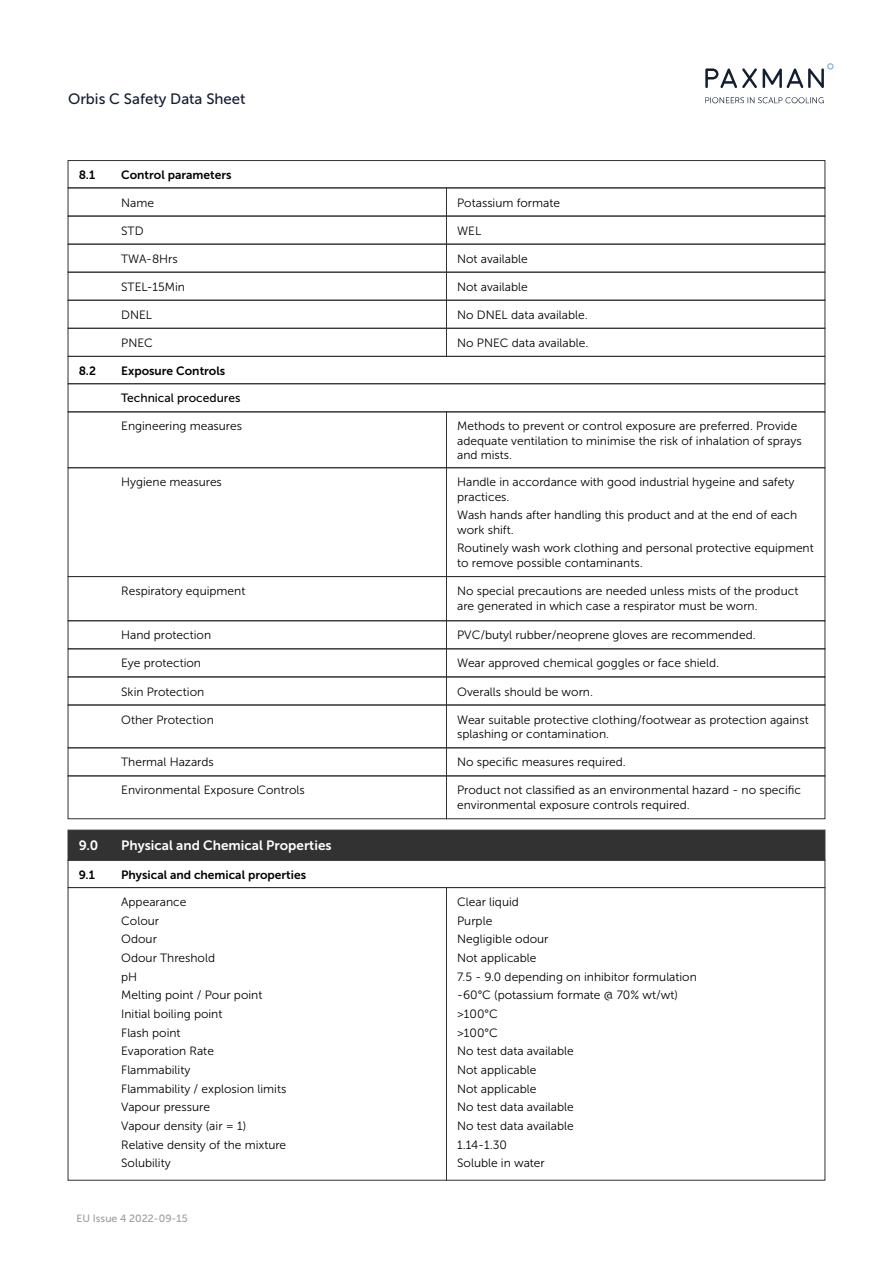
<style>
.page{position:relative;width:893px;height:1263px;background:#fff}
.page>*{position:absolute;margin:0;border:0;box-sizing:border-box;transform-origin:0 0}
.t1{font:15px "Museo Sans 500";color:#131e32}
.t2{font:13.5px "Museo Sans 700";color:#fff}
.t3{font:12px/18.6px "Museo Sans 300";color:#000}
.t4{font:12px "Museo Sans 700";color:#000}
.t5{font:12px "Museo Sans 500";color:#000}
.t6{font:10.5px "Museo Sans 500";color:#9d9d9c}
</style>
<div class="page">
<svg style="left:705px;top:68px;width:52px;height:20px"></svg>
<svg style="left:763px;top:63px;width:71px;height:25px"></svg>
<svg style="left:705px;top:97px;width:119px;height:6px"></svg>
<div style="left:68px;top:216px;width:379px;height:29px;border:1px solid #333232"></div>
<div style="left:68px;top:244px;width:379px;height:29px;border:1px solid #333232"></div>
<div style="left:68px;top:272px;width:379px;height:29px;border:1px solid #333232"></div>
<div style="left:68px;top:300px;width:379px;height:29px;border:1px solid #333232"></div>
<div style="left:68px;top:328px;width:379px;height:29px;border:1px solid #333232"></div>
<div style="left:446px;top:216px;width:379px;height:29px;border:1px solid #333232"></div>
<div style="left:446px;top:244px;width:379px;height:29px;border:1px solid #333232"></div>
<div style="left:446px;top:272px;width:379px;height:29px;border:1px solid #333232"></div>
<div style="left:446px;top:300px;width:379px;height:29px;border:1px solid #333232"></div>
<div style="left:446px;top:328px;width:379px;height:29px;border:1px solid #333232"></div>
<div style="left:68px;top:356px;width:757px;height:28px;border:1px solid #333232"></div>
<div style="left:68px;top:383px;width:757px;height:29px;border:1px solid #333232"></div>
<div style="left:68px;top:411px;width:379px;height:57px;border:1px solid #333232"></div>
<div style="left:68px;top:467px;width:379px;height:110px;border:1px solid #333232"></div>
<div style="left:68px;top:576px;width:379px;height:45px;border:1px solid #333232"></div>
<div style="left:68px;top:620px;width:379px;height:29px;border:1px solid #333232"></div>
<div style="left:68px;top:648px;width:379px;height:29px;border:1px solid #333232"></div>
<div style="left:68px;top:704px;width:379px;height:44px;border:1px solid #333232"></div>
<div style="left:68px;top:775px;width:379px;height:44px;border:1px solid #333232"></div>
<div style="left:446px;top:411px;width:379px;height:57px;border:1px solid #333232"></div>
<div style="left:446px;top:467px;width:379px;height:110px;border:1px solid #333232"></div>
<div style="left:446px;top:576px;width:379px;height:45px;border:1px solid #333232"></div>
<div style="left:446px;top:620px;width:379px;height:29px;border:1px solid #333232"></div>
<div style="left:446px;top:648px;width:379px;height:29px;border:1px solid #333232"></div>
<div style="left:446px;top:704px;width:379px;height:44px;border:1px solid #333232"></div>
<div style="left:446px;top:775px;width:379px;height:44px;border:1px solid #333232"></div>
<div style="left:68px;top:830px;width:757px;height:30px;background:#333232"></div>
<div style="left:68px;top:860px;width:757px;height:28px;border:1px solid #333232"></div>
<div style="left:68px;top:887px;width:379px;height:293px;border:1px solid #333232"></div>
<div style="left:446px;top:887px;width:379px;height:293px;border:1px solid #333232"></div>
<div style="left:68px;top:160px;width:757px;height:28px;border:1px solid #333232"></div>
<p class="t1" style="left:68px;top:90px;width:179px">Orbis C Safety Data Sheet</p>
<p class="t4" style="left:79px;top:168px;width:18px">8.1</p>
<p class="t4" style="left:121px;top:168px;width:112px">Control parameters</p>
<p class="t3" style="left:121px;top:193px;width:34px">Name</p>
<p class="t3" style="left:457px;top:193px;width:104px">Potassium formate</p>
<p class="t3" style="left:121px;top:221px;width:24px">STD</p>
<p class="t3" style="left:121px;top:249px;width:58px">TWA-8Hrs</p>
<p class="t3" style="left:121px;top:277px;width:65px">STEL-15Min</p>
<p class="t3" style="left:121px;top:305px;width:32px">DNEL</p>
<p class="t3" style="left:121px;top:333px;width:33px">PNEC</p>
<p class="t4" style="left:79px;top:364px;width:19px">8.2</p>
<p class="t4" style="left:121px;top:364px;width:106px">Exposure Controls</p>
<p class="t5" style="left:121px;top:392px;width:121px">Technical procedures</p>
<p class="t3" style="left:121px;top:417px;width:122px">Engineering measures</p>
<p class="t3" style="left:121px;top:473px;width:102px">Hygiene measures</p>
<p class="t3" style="left:121px;top:582px;width:126px">Respiratory equipment</p>
<p class="t3" style="left:121px;top:626px;width:92px">Hand protection</p>
<p class="t3" style="left:121px;top:654px;width:81px">Eye protection</p>
<p class="t3" style="left:121px;top:682px;width:85px">Skin Protection</p>
<p class="t3" style="left:121px;top:710px;width:94px">Other Protection</p>
<p class="t3" style="left:121px;top:753px;width:94px">Thermal Hazards</p>
<p class="t3" style="left:121px;top:781px;width:185px">Environmental Exposure Controls</p>
<p class="t3" style="left:457px;top:221px;width:26px">WEL</p>
<p class="t3" style="left:457px;top:249px;width:72px">Not available</p>
<p class="t3" style="left:457px;top:277px;width:72px">Not available</p>
<p class="t3" style="left:457px;top:305px;width:132px">No DNEL data available.</p>
<p class="t3" style="left:457px;top:333px;width:133px">No PNEC data available.</p>
<p class="t3" style="left:457px;top:419px;width:346px;line-height:14.4px">Methods to prevent or control exposure are preferred. Provide adequate ventilation to minimise the risk of inhalation of sprays and mists.</p>
<p class="t3" style="left:457px;top:475px;width:339px;line-height:14.4px">Handle in accordance with good industrial hygeine and safety practices.</p>
<p class="t3" style="left:457px;top:508px;width:342px;line-height:14.4px">Wash hands after handling this product and at the end of each work shift.</p>
<p class="t3" style="left:457px;top:541px;width:358px;line-height:14.4px">Routinely wash work clothing and personal protective equipment to remove possible contaminants.</p>
<p class="t3" style="left:457px;top:584px;width:343px;line-height:14.4px">No special precautions are needed unless mists of the product are generated in which case a respirator must be worn.</p>
<p class="t3" style="left:457px;top:626px;width:300px">PVC/butyl rubber/neoprene gloves are recommended.</p>
<p class="t3" style="left:457px;top:654px;width:264px">Wear approved chemical goggles or face shield.</p>
<p class="t3" style="left:457px;top:682px;width:137px">Overalls should be worn.</p>
<p class="t3" style="left:457px;top:712px;width:353px;line-height:14.4px">Wear suitable protective clothing/footwear as protection against splashing or contamination.</p>
<p class="t3" style="left:457px;top:753px;width:170px">No specific measures required.</p>
<p class="t3" style="left:457px;top:783px;width:345px;line-height:14.4px">Product not classified as an environmental hazard - no specific environmental exposure controls required.</p>
<p class="t2" style="left:79px;top:838px;width:21px">9.0</p>
<p class="t2" style="left:121px;top:838px;width:212px">Physical and Chemical Properties</p>
<p class="t4" style="left:79px;top:868px;width:18px">9.1</p>
<p class="t4" style="left:121px;top:868px;width:186px">Physical and chemical properties</p>
<p class="t3" style="left:121px;top:893px;width:167px">Appearance<br>Colour<br>Odour<br>Odour Threshold<br>pH<br>Melting point / Pour point<br>Initial boiling point<br>Flash point<br>Evaporation Rate<br>Flammability<br>Flammability / explosion limits<br>Vapour pressure<br>Vapour density (air = 1)<br>Relative density of the mixture<br>Solubility</p>
<p class="t3" style="left:457px;top:893px;width:241px">Clear liquid<br>Purple<br>Negligible odour<br>Not applicable<br>7.5 - 9.0 depending on inhibitor formulation -60°C (potassium formate @ 70% wt/wt) &gt;100°C<br>&gt;100°C<br>No test data available<br>Not applicable<br>Not applicable<br>No test data available<br>No test data available<br>1.14-1.30<br>Soluble in water</p>
<p class="t6" style="left:77px;top:1212px;width:113px">EU Issue 4 2022-09-15</p>
</div>
